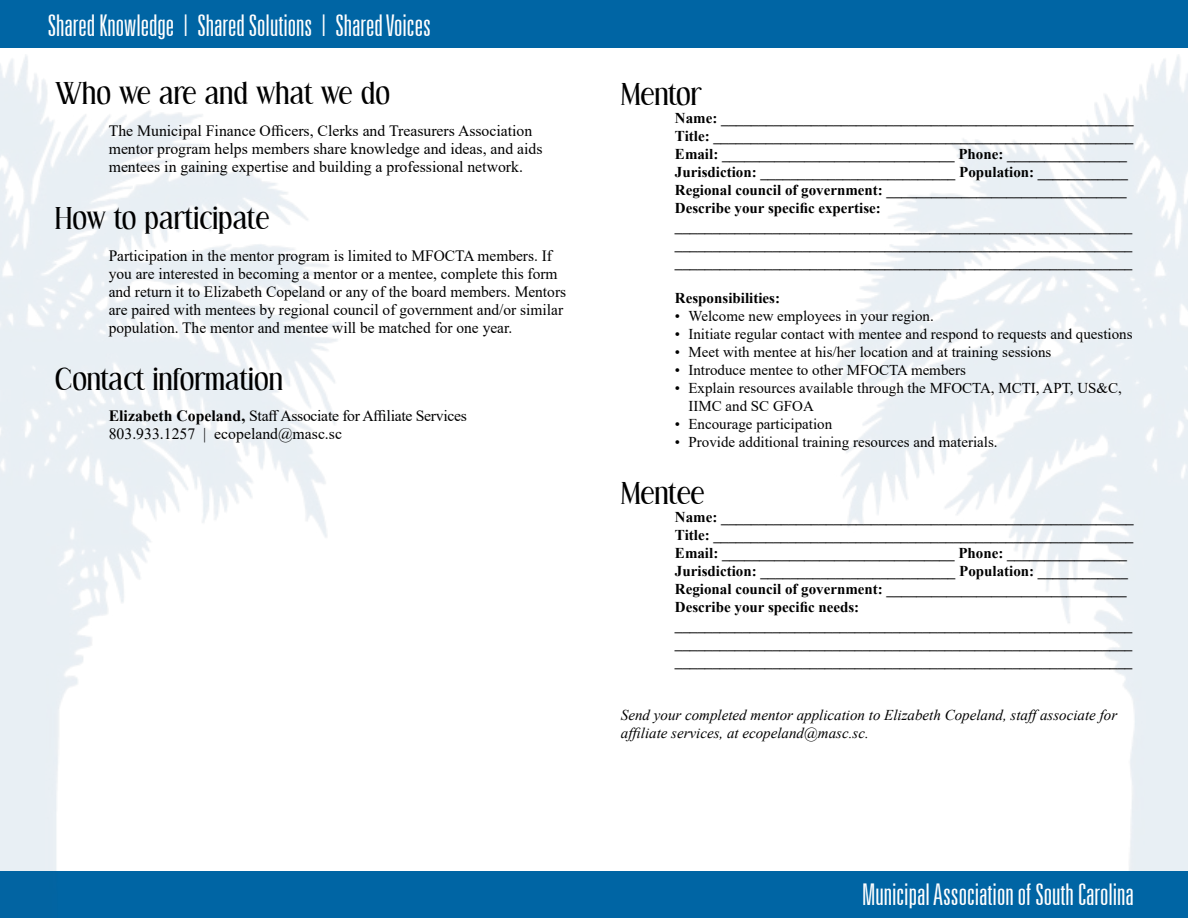
<style>
.page{position:relative;width:1188px;height:918px;background:#fff}
.page>*{position:absolute;margin:0;border:0;box-sizing:border-box;transform-origin:0 0}
.t1{font:300 ultra-condensed 30px "Univers LT";color:#fff}
.t2{font:30px "Effloresce";color:#000}
.t3{font:15.75px/18px "Times New Roman";color:#000}
.t4{font:15.75px/18px "Times New Roman";letter-spacing:-.02em;color:#000}
.t5{font:700 15px/18px "Times New Roman";color:#000}
.t6{font:15px/18px "Times New Roman";color:#000}
.t7{font:italic 15px/18px "Times New Roman";color:#000}
.s1{font-weight:700}
</style>
<div class="page">
<div style="left:0;top:0;width:1188px;height:48px;background:#0065a4"></div>
<img style="left:834px;top:55px;width:354px;height:817px">
<div style="left:0;top:872px;width:1188px;height:46px;background:#0065a4"></div>
<img style="left:0;top:55px;width:341px;height:817px">
<h1 class="t1" style="left:48px;top:10px;width:385px">Shared Knowledge | Shared Solutions | Shared Voices</h1>
<h1 class="t2" style="left:55px;top:79px;width:337px">Who we are and what we do</h1>
<p class="t3" style="left:109px;top:121px;width:435px">The Municipal Finance Officers, Clerks and Treasurers Association mentor program helps members share knowledge and ideas, and aids mentees in gaining expertise and building a professional network.</p>
<h1 class="t2" style="left:55px;top:204px;width:216px">How to participate</h1>
<p class="t3" style="left:109px;top:246px;width:459px">Participation in the mentor program is limited to MFOCTA members. If you are interested in becoming a mentor or a mentee, complete this form and return it to Elizabeth Copeland or any of the board members. Mentors are paired with mentees by regional council of government and/or similar population. The mentor and mentee will be matched for one year.</p>
<h1 class="t2" style="left:55px;top:364px;width:230px">Contact information</h1>
<p class="t4" style="left:109px;top:407px;width:360px"><span class="s1">Elizabeth Copeland,</span> Staff Associate for Affiliate Services<br>803.933.1257 | ecopeland@masc.sc</p>
<h1 class="t2" style="left:621px;top:80px;width:82px">Mentor</h1>
<p class="t5" style="left:675px;top:109px;width:460px">Name: _______________________________________________________ Title: ________________________________________________________ Email: _______________________________ Phone: ________________ Jurisdiction: __________________________ Population: ____________ Regional council of government: ________________________________ Describe your specific expertise: _____________________________________________________________ _____________________________________________________________ _____________________________________________________________</p>
<p class="t5" style="left:675px;top:289px;width:107px">Responsibilities:</p>
<p class="t6" style="left:675px;top:307px;width:260px">• Welcome new employees in your region.</p>
<p class="t6" style="left:675px;top:325px;width:459px">• Initiate regular contact with mentee and respond to requests and questions</p>
<p class="t6" style="left:675px;top:343px;width:378px">• Meet with mentee at his/her location and at training sessions</p>
<p class="t6" style="left:675px;top:361px;width:292px">• Introduce mentee to other MFOCTA members</p>
<p class="t6" style="left:688px;top:379px;width:435px;text-indent:-14px">• Explain resources available through the MFOCTA, MCTI, APT, US&amp;C,<br>IIMC and SC GFOA</p>
<p class="t6" style="left:675px;top:415px;width:159px">• Encourage participation</p>
<p class="t6" style="left:675px;top:433px;width:324px">• Provide additional training resources and materials.</p>
<h1 class="t2" style="left:621px;top:479px;width:85px">Mentee</h1>
<p class="t5" style="left:675px;top:508px;width:460px">Name: _______________________________________________________ Title: ________________________________________________________ Email: _______________________________ Phone: ________________ Jurisdiction: __________________________ Population: ____________ Regional council of government: ________________________________ Describe your specific needs: _____________________________________________________________ _____________________________________________________________ _____________________________________________________________</p>
<p class="t7" style="left:621px;top:706px;width:498px">Send your completed mentor application to Elizabeth Copeland, staffassociate for affiliate services, at ecopeland@masc.sc.</p>
<h1 class="t1" style="left:862px;top:879px;width:273px">Municipal Association of South Carolina</h1>
</div>
